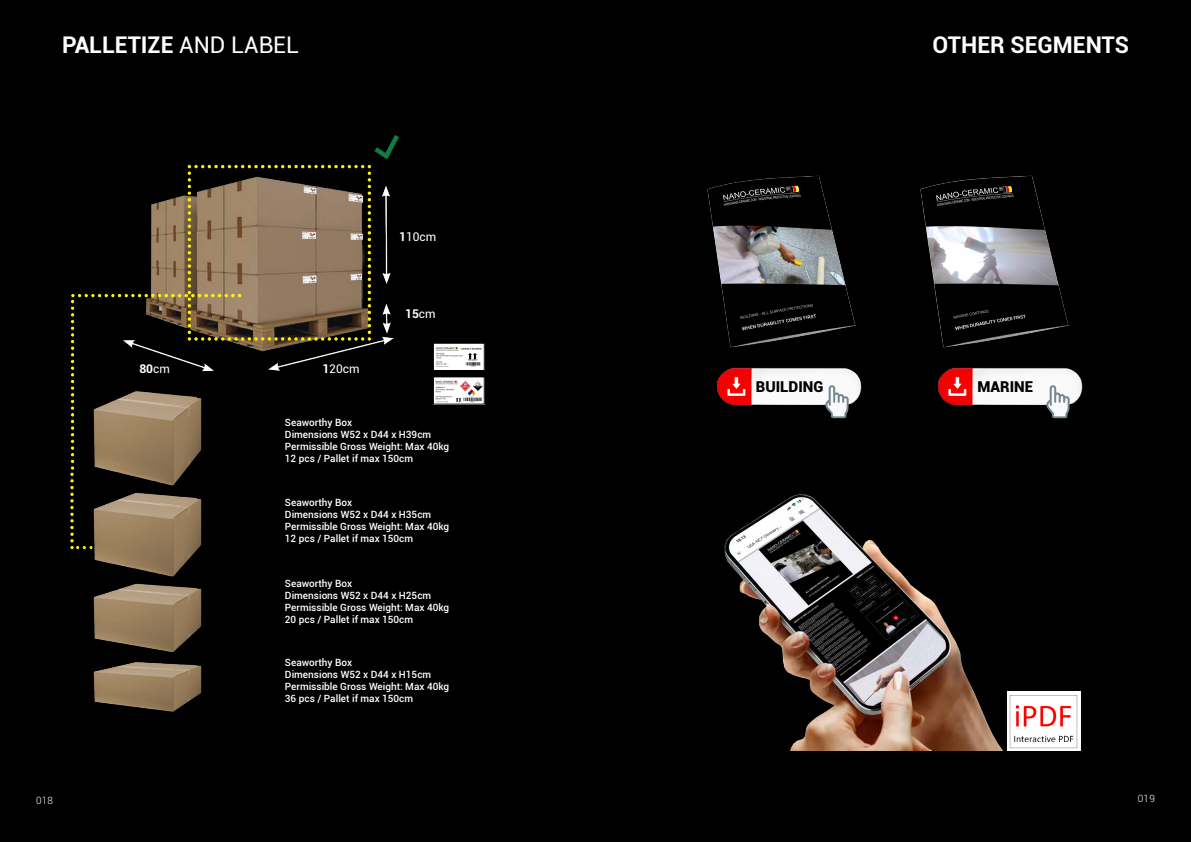
<style>
.page{position:relative;width:1191px;height:842px;background:#fff}
.page>*{position:absolute;margin:0;border:0;box-sizing:border-box;transform-origin:0 0}
.t1{font:700 23px "Roboto";color:#fff}
.t2{font:900 15px "Roboto";color:#000}
.t3{font:12px "Roboto";color:#fff}
.t4{font:700 12px "Roboto";color:#fff}
.t5{font:500 10px/12px "Roboto";color:#fff}
.t6{font:300 10px "Roboto";letter-spacing:.03em;color:#fff}
.s1{font-weight:400}
.s2{font-weight:700}
</style>
<div class="page">
<div style="left:0;top:1px;width:1190px;height:840px;background:#000"></div>
<img style="left:70px;top:135px;width:409px;height:577px">
<img style="left:435px;top:345px;width:47px;height:24px">
<div style="left:433px;top:343px;width:51px;height:28px;border:1px solid #000"></div>
<img style="left:435px;top:379px;width:47px;height:23px">
<img style="left:724px;top:494px;width:284px;height:257px">
<img style="left:1008px;top:691px;width:72px;height:60px">
<img style="left:707px;top:175px;width:149px;height:173px">
<img style="left:717px;top:367px;width:145px;height:52px">
<img style="left:920px;top:175px;width:149px;height:173px">
<img style="left:938px;top:367px;width:145px;height:52px">
<h1 class="t1" style="left:62px;top:32px;width:238px">PALLETIZE <span class="s1">AND LABEL</span></h1>
<p class="t4" style="left:139px;top:362px;width:32px">80<span class="s1">cm</span></p>
<p class="t3" style="left:322px;top:362px;width:39px"><span class="s2">1</span>20cm</p>
<p class="t3" style="left:399px;top:229px;width:39px"><span class="s2">1</span>10cm</p>
<p class="t4" style="left:405px;top:307px;width:32px">15<span class="s1">cm</span></p>
<p class="t5" style="left:285px;top:417px;width:166px">Seaworthy Box<br>Dimensions W52 x D44 x H39cm<br>Permissible Gross Weight: Max 40kg<br>12 pcs / Pallet if max 150cm</p>
<p class="t5" style="left:285px;top:497px;width:166px">Seaworthy Box<br>Dimensions W52 x D44 x H35cm<br>Permissible Gross Weight: Max 40kg<br>12 pcs / Pallet if max 150cm</p>
<p class="t5" style="left:285px;top:578px;width:166px">Seaworthy Box<br>Dimensions W52 x D44 x H25cm<br>Permissible Gross Weight: Max 40kg<br>20 pcs / Pallet if max 150cm</p>
<p class="t5" style="left:285px;top:657px;width:166px">Seaworthy Box<br>Dimensions W52 x D44 x H15cm<br>Permissible Gross Weight: Max 40kg<br>36 pcs / Pallet if max 150cm</p>
<h1 class="t1" style="left:932px;top:32px;width:198px">OTHER SEGMENTS</h1>
<h2 class="t2" style="left:756px;top:378px;width:69px">BUILDING</h2>
<h2 class="t2" style="left:977px;top:378px;width:57px">MARINE</h2>
<p class="t6" style="left:36px;top:795px;width:19px">018</p>
<p class="t6" style="left:1137px;top:793px;width:19px">019</p>
</div>
